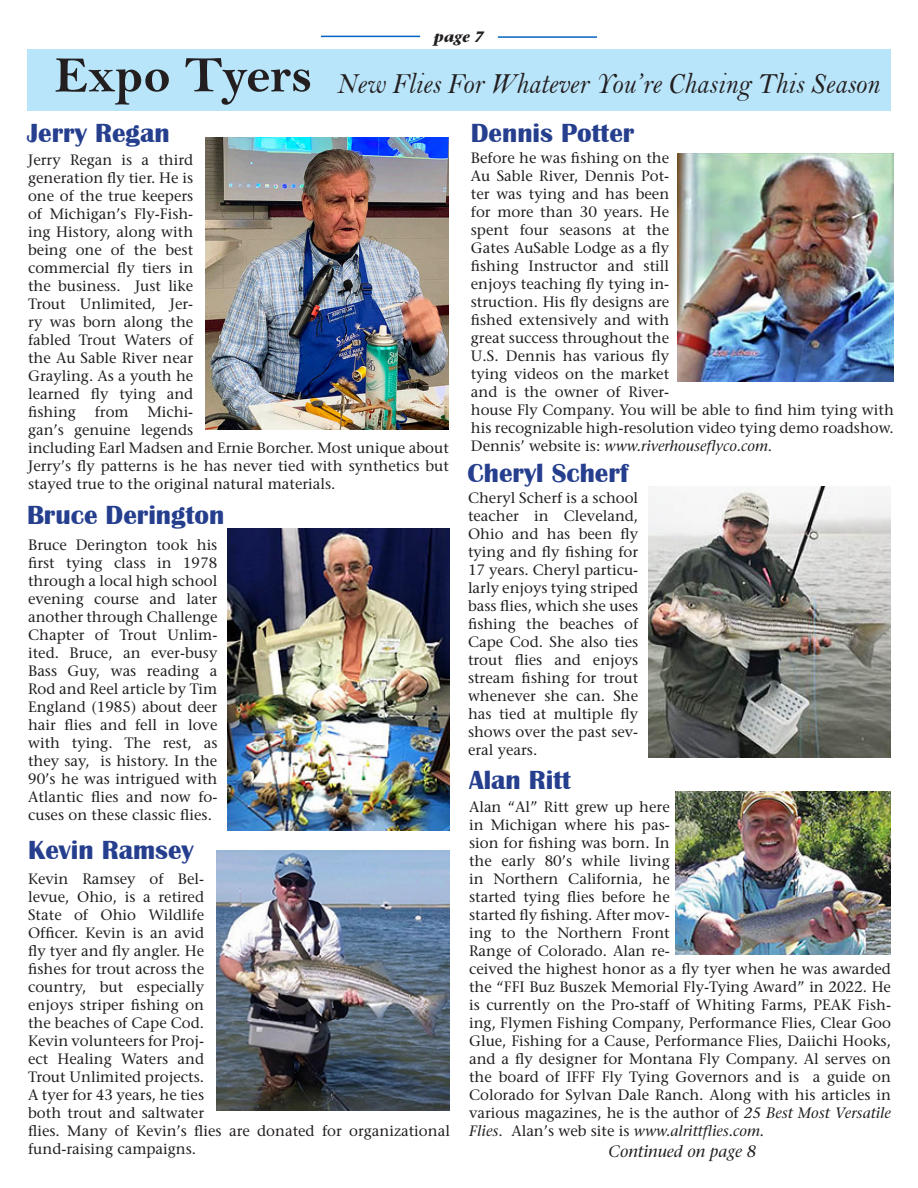
<style>
.page{position:relative;width:918px;height:1188px;background:#fff}
.page>*{position:absolute;margin:0;border:0;box-sizing:border-box;transform-origin:0 0}
.t1{font:51px "Bell MT Bold";color:#231f20}
.t2{font:30px "Bell MT Italic";color:#231f20;scale:.9 1}
.t3{font:700 27px "Britannic";color:#253f8e}
.t4{font:italic 16.5px "Stone Serif";color:#231f20}
.t5{font:15px/18px "Stone Serif";color:#231f20}
.t6{font:italic 700 15px "Stone Serif";color:#231f20}
.s1{font-style:italic}
</style>
<div class="page">
<div style="left:27px;top:50px;width:864px;height:61px;background:#b9e5fa"></div>
<hr style="left:321px;top:36px;width:99px;height:1px;background:#0563c1">
<hr style="left:498px;top:36px;width:99px;height:2px;background:#0563c1">
<img style="left:206px;top:138px;width:243px;height:291px">
<img style="left:678px;top:154px;width:216px;height:228px">
<img style="left:648px;top:487px;width:243px;height:270px">
<img style="left:675px;top:791px;width:216px;height:163px">
<img style="left:227px;top:529px;width:223px;height:302px">
<img style="left:216px;top:850px;width:234px;height:260px">
<p class="t1" style="left:55px;top:45px;width:259px">Expo Tyers</p>
<p class="t6" style="left:434px;top:28px;width:52px">page 7</p>
<p class="t2" style="left:336px;top:65px;width:605px">New Flies For Whatever You’re Chasing This Season</p>
<p class="t3" style="left:27px;top:118px;width:144px">Jerry Regan</p>
<p class="t3" style="left:471px;top:118px;width:165px">Dennis Potter</p>
<p class="t5" style="left:28px;top:151px;width:422px">Jerry Regan is a third<br>generation fly tier. He is<br>one of the true keepers<br>of Michigan’s Fly-Fish-<br>ing History, along with<br>being one of the best<br>commercial fly tiers in<br>the business. Just like<br>Trout Unlimited, Jer-<br>ry was born along the<br>fabled Trout Waters of<br>the Au Sable River near<br>Grayling. As a youth he<br>learned fly tying and<br>fishing from Michi-<br>gan’s genuine legends<br>including Earl Madsen and Ernie Borcher. Most unique about<br>Jerry’s fly patterns is he has never tied with synthetics but stayed true to the original natural materials.</p>
<p class="t5" style="left:471px;top:148px;width:425px">Before he was fishing on the<br>Au Sable River, Dennis Pot-<br>ter was tying and has been<br>for more than 30 years. He<br>spent four seasons at the<br>Gates AuSable Lodge as a fly<br>fishing Instructor and still<br>enjoys teaching fly tying in-<br>struction. His fly designs are<br>fished extensively and with<br>great success throughout the<br>U.S. Dennis has various fly<br>tying videos on the market<br>and is the owner of River-<br>house Fly Company. You will be able to find him tying with his recognizable high-resolution video tying demo roadshow.<br>Dennis’ website is: <span class="s1">www.riverhouseflyco.com</span>.</p>
<p class="t3" style="left:468px;top:457px;width:162px">Cheryl Scherf</p>
<p class="t5" style="left:468px;top:489px;width:172px;text-align:justify">Cheryl Scherf is a school teacher in Cleveland, Ohio and has been fly tying and fly fishing for 17 years. Cheryl particu&shy;larly enjoys tying striped bass flies, which she uses fishing the beaches of Cape Cod. She also ties trout flies and enjoys stream fishing for trout whenever she can. She has tied at multiple fly shows over the past sev&shy;eral years.</p>
<p class="t3" style="left:469px;top:764px;width:103px">Alan Ritt</p>
<p class="t5" style="left:469px;top:798px;width:423px">Alan “Al” Ritt grew up here<br>in Michigan where his pas-<br>sion for fishing was born. In<br>the early 80’s while living<br>in Northern California, he<br>started tying flies before he<br>started fly fishing. After mov-<br>ing to the Northern Front<br>Range of Colorado. Alan re-<br>ceived the highest honor as a fly tyer when he was awarded the “FFI Buz Buszek Memorial Fly-Tying Award” in 2022. He is currently on the Pro-staff of Whiting Farms, PEAK Fish&shy;ing, Flymen Fishing Company, Performance Flies, Clear Goo Glue, Fishing for a Cause, Performance Flies, Daiichi Hooks, and a fly designer for Montana Fly Company. Al serves on the board of IFFF Fly Tying Governors and is a guide on Colorado for Sylvan Dale Ranch. Along with his articles in various magazines, he is the author of <span class="s1">25 Best Most Versatile Flies</span>. Alan’s web site is <span class="s1">www.alrittflies.com.</span></p>
<p class="t3" style="left:27px;top:500px;width:199px">Bruce Derington</p>
<p class="t5" style="left:28px;top:536px;width:191px;text-align:justify">Bruce Derington took his first tying class in 1978 through a local high school evening course and later another through Challenge Chapter of Trout Unlim&shy;ited. Bruce, an ever-busy Bass Guy, was reading a Rod and Reel article by Tim England (1985) about deer hair flies and fell in love with tying. The rest, as they say, is history. In the 90’s he was intrigued with Atlantic flies and now fo&shy;cuses on these classic flies.</p>
<p class="t3" style="left:28px;top:835px;width:167px">Kevin Ramsey</p>
<p class="t5" style="left:28px;top:869px;width:423px">Kevin Ramsey of Bel-<br>levue, Ohio, is a retired<br>State of Ohio Wildlife<br>Officer. Kevin is an avid<br>fly tyer and fly angler. He<br>fishes for trout across the<br>country, but especially<br>enjoys striper fishing on<br>the beaches of Cape Cod.<br>Kevin volunteers for Proj-<br>ect Healing Waters and<br>Trout Unlimited projects.<br>A tyer for 43 years, he ties<br>both trout and saltwater<br>flies. Many of Kevin’s flies are donated for organizational fund-raising campaigns.</p>
<p class="t4" style="left:609px;top:1141px;width:149px">Continued on page 8</p>
</div>
